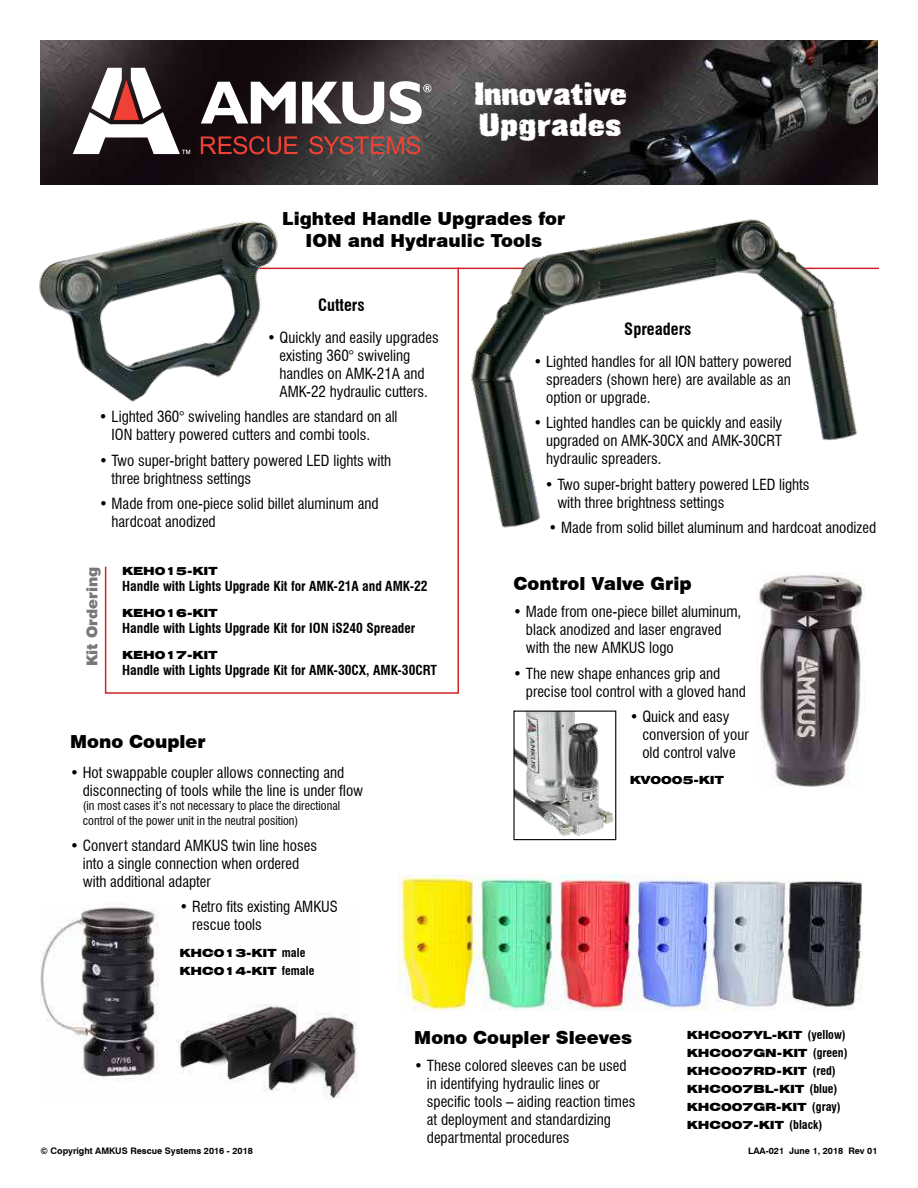
<style>
.page{position:relative;width:918px;height:1188px;background:#fff}
.page>*{position:absolute;margin:0;border:0;box-sizing:border-box;transform-origin:0 0}
.t1{font:33px/31.5px "Rust Bucket";letter-spacing:.005em;color:#fff;scale:1.3 1}
.t2{font:900 18px/21.6px "Swiss 721 BT";color:#000;text-align:center}
.t3{font:700 condensed 16.5px "Swiss 721 BT";color:#000}
.t4{font:condensed 15px/18px "Swiss 721 BT";color:#000}
.t5{font:900 15px "Swiss 721 BT";color:#76787a}
.t6{font:700 condensed 13.5px "Swiss 721 BT";color:#000}
.t7{font:condensed 12px/15px "Swiss 721 BT";color:#000}
.t8{font:900 expanded 11.25px/18px "Swiss 721 BT";color:#000}
.t9{font:700 9px "Swiss 721 BT";color:#000}
.s1{font-weight:700;font-stretch:condensed;font-size:12px}
</style>
<div class="page">
<hr style="left:71px;top:268px;width:808px;height:1px;background:#d12229">
<img style="left:40px;top:40px;width:838px;height:144px">
<img style="left:40px;top:907px;width:318px;height:193px">
<img style="left:398px;top:875px;width:465px;height:136px">
<img style="left:515px;top:713px;width:99px;height:123px">
<div style="left:513px;top:711px;width:103px;height:129px;border:1px solid #000"></div>
<svg style="left:201px;top:136px;width:96px;height:18px"></svg>
<svg style="left:309px;top:136px;width:111px;height:18px"></svg>
<svg style="left:201px;top:82px;width:95px;height:42px"></svg>
<svg style="left:302px;top:82px;width:82px;height:42px"></svg>
<svg style="left:73px;top:68px;width:117px;height:86px"></svg>
<svg style="left:390px;top:81px;width:41px;height:43px"></svg>
<svg style="left:104px;top:267px;width:356px;height:427px"></svg>
<img style="left:757px;top:573px;width:107px;height:214px">
<img style="left:39px;top:221px;width:245px;height:187px">
<img style="left:466px;top:219px;width:401px;height:309px">
<h1 class="t1" style="left:474px;top:80px;width:119px">Innovative<br>Upgrades</h1>
<p class="t2" style="left:282px;top:210px;width:285px">Lighted Handle Upgrades for<br>ION and Hydraulic Tools</p>
<p class="t3" style="left:318px;top:298px;width:48px">Cutters</p>
<p class="t4" style="left:280px;top:329px;width:161px;text-indent:-13px">• Quickly and easily upgrades existing 360° swiveling handles on AMK-21A and<br>AMK-22 hydraulic cutters.</p>
<p class="t4" style="left:112px;top:408px;width:288px;text-indent:-13px">• Lighted 360° swiveling handles are standard on all<br>ION battery powered cutters and combi tools.</p>
<p class="t4" style="left:112px;top:452px;width:281px;text-indent:-13px">• Two super-bright battery powered LED lights with three brightness settings</p>
<p class="t4" style="left:112px;top:496px;width:269px;text-indent:-13px">• Made from one-piece solid billet aluminum and hardcoat anodized</p>
<p class="t8" style="left:122px;top:563px;width:97px">KEH015-KIT</p>
<p class="t6" style="left:122px;top:581px;width:307px">Handle with Lights Upgrade Kit for AMK-21A and AMK-22</p>
<p class="t8" style="left:122px;top:605px;width:97px">KEH016-KIT</p>
<p class="t6" style="left:122px;top:623px;width:295px">Handle with Lights Upgrade Kit for ION iS240 Spreader</p>
<p class="t8" style="left:122px;top:646px;width:97px">KEH017-KIT</p>
<p class="t6" style="left:122px;top:664px;width:316px">Handle with Lights Upgrade Kit for AMK-30CX, AMK-30CRT</p>
<p class="t5" style="left:87px;top:666px;width:101px;rotate:-90deg">Kit Ordering</p>
<p class="t2" style="left:70px;top:732px;width:137px">Mono Coupler</p>
<p class="t4" style="left:83px;top:765px;width:282px;text-indent:-13px">• Hot swappable coupler allows connecting and disconnecting of tools while the line is under low</p>
<p class="t7" style="left:83px;top:800px;width:259px">(in most cases it’s not necessary to place the directional control of the power unit in the neutral position)</p>
<p class="t4" style="left:83px;top:838px;width:236px;text-indent:-13px">• Convert standard AMKUS twin line hoses into a single connection when ordered with additional adapter</p>
<p class="t4" style="left:192px;top:898px;width:147px;text-indent:-13px">• Retro its existing AMKUS rescue tools</p>
<p class="t8" style="left:180px;top:945px;width:136px">KHC013-KIT <span class="s1">male<br></span>KHC014-KIT <span class="s1">female</span></p>
<p class="t3" style="left:624px;top:322px;width:69px">Spreaders</p>
<p class="t4" style="left:546px;top:353px;width:247px;text-align:justify;text-indent:-13px">• Lighted handles for all ION battery powered spreaders (shown here) are available as an option or upgrade.</p>
<p class="t4" style="left:546px;top:415px;width:238px;text-align:justify;text-indent:-13px">• Lighted handles can be quickly and easily upgraded on AMK-30CX and AMK-30CRT hydraulic spreaders.</p>
<p class="t4" style="left:557px;top:476px;width:254px;text-indent:-13px">• Two super-bright battery powered LED lights with three brightness settings</p>
<p class="t4" style="left:548px;top:520px;width:329px">• Made from solid billet aluminum and hardcoat anodized</p>
<p class="t2" style="left:513px;top:574px;width:180px">Control Valve Grip</p>
<p class="t4" style="left:526px;top:604px;width:217px;text-indent:-13px">• Made from one-piece billet aluminum, black anodized and laser engraved with the new AMKUS logo</p>
<p class="t4" style="left:526px;top:666px;width:221px;text-indent:-13px">• The new shape enhances grip and precise tool control with a gloved hand</p>
<p class="t4" style="left:642px;top:709px;width:108px;text-indent:-13px">• Quick and easy conversion of your old control valve</p>
<p class="t8" style="left:630px;top:772px;width:96px">KV0005-KIT</p>
<p class="t8" style="left:687px;top:1027px;width:162px">KHC007YL-KIT <span class="s1">(yellow)<br></span>KHC007GN-KIT <span class="s1">(green)<br></span>KHC007RD-KIT <span class="s1">(red)<br></span>KHC007BL-KIT <span class="s1">(blue)<br></span>KHC007GR-KIT <span class="s1">(gray)<br></span>KHC007-KIT <span class="s1">(black)</span></p>
<p class="t2" style="left:414px;top:1028px;width:219px">Mono Coupler Sleeves</p>
<p class="t4" style="left:427px;top:1058px;width:210px;text-indent:-13px">• These colored sleeves can be used in identifying hydraulic lines or speciic tools – aiding reaction times at deployment and standardizing departmental procedures</p>
<p class="t9" style="left:40px;top:1148px;width:214px">© Copyright AMKUS Rescue Systems 2016 - 2018</p>
<p class="t9" style="left:748px;top:1148px;width:131px">LAA-021 June 1, 2018 Rev 01</p>
</div>
